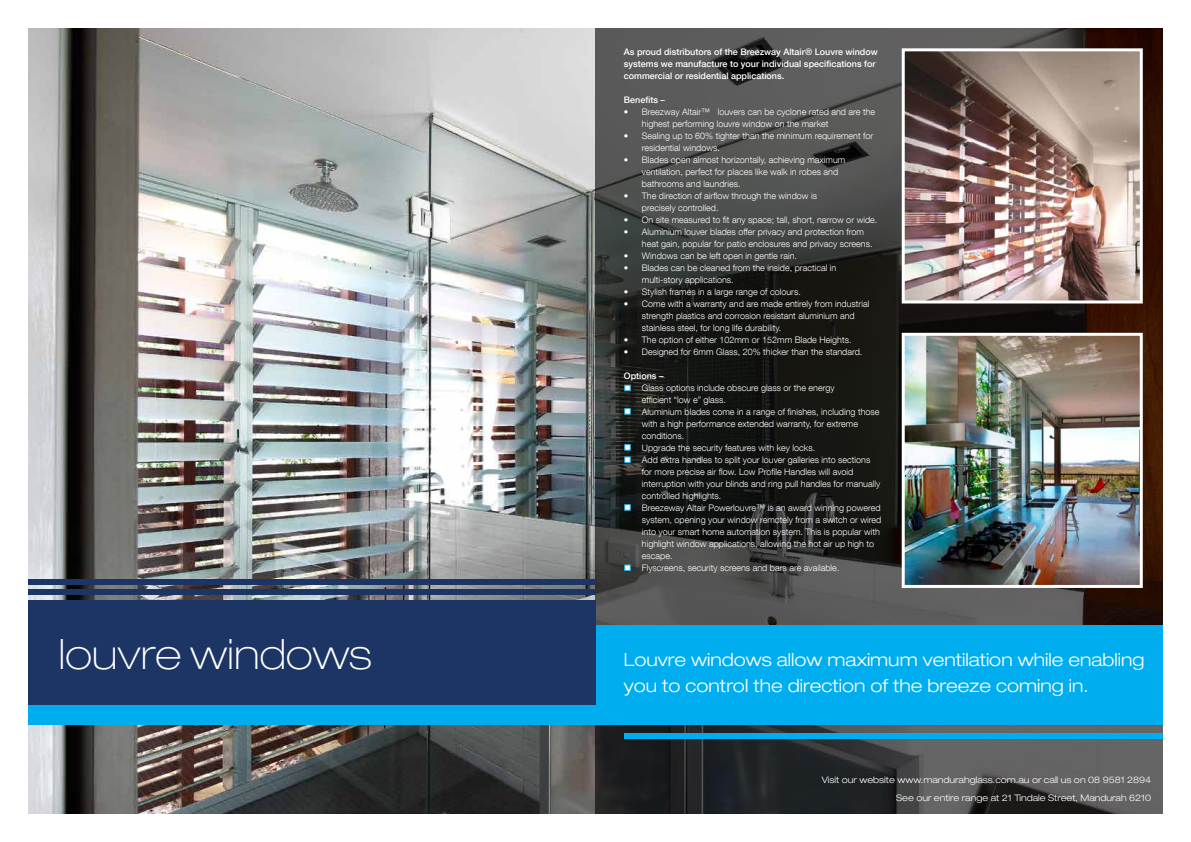
<style>
.page{position:relative;width:1191px;height:842px;background:#fff}
.page>*{position:absolute;margin:0;border:0;box-sizing:border-box;transform-origin:0 0}
.t1{font:100 expanded 42px "Helvetica Neue";color:#fff}
.t2{font:300 expanded 18px/26px "Helvetica Neue";color:#fff}
.t3{font:300 9px/12px "Helvetica Neue LT Com";color:#fff}
.t4{font:500 9px/12px "Helvetica Neue LT Com";color:#fff}
.t5{font:300 expanded 9px/18px "Helvetica Neue";color:#fff;text-align:right}
</style>
<div class="page">
<img style="left:28px;top:28px;width:567px;height:786px">
<svg style="left:595px;top:28px;width:567px;height:786px;background:#373634"></svg>
<img style="left:905px;top:52px;width:233px;height:247px">
<div style="left:901px;top:48px;width:241px;height:255px;border:3px solid #fff"></div>
<img style="left:905px;top:337px;width:233px;height:247px">
<div style="left:901px;top:333px;width:241px;height:255px;border:3px solid #fff"></div>
<div style="left:28px;top:625px;width:1134px;height:100px;background:#00aeef"></div>
<div style="left:624px;top:733px;width:538px;height:5px;background:#00aeef"></div>
<div style="left:28px;top:600px;width:567px;height:104px;background:#1c3564"></div>
<div style="left:28px;top:589px;width:567px;height:6px;background:#1c3564"></div>
<div style="left:28px;top:579px;width:567px;height:6px;background:#1c3564"></div>
<svg style="left:624px;top:385px;width:6px;height:6px"></svg>
<svg style="left:624px;top:408px;width:6px;height:7px"></svg>
<svg style="left:624px;top:444px;width:6px;height:6px"></svg>
<svg style="left:624px;top:456px;width:6px;height:7px"></svg>
<svg style="left:624px;top:504px;width:6px;height:7px"></svg>
<svg style="left:624px;top:565px;width:6px;height:6px"></svg>
<h1 class="t1" style="left:58px;top:629px;width:315px">louvre windows</h1>
<p class="t4" style="left:624px;top:45px;width:255px">As proud distributors of the Breezway Altair® Louvre window systems we manufacture to your individual specifications for commercial or residential applications.</p>
<p class="t4" style="left:624px;top:93px;width:43px">Benefits –</p>
<p class="t3" style="left:642px;top:105px;width:235px;text-indent:-18px">• Breezway Altair™ louvers can be cyclone rated and are the highest performing louvre window on the market</p>
<p class="t3" style="left:642px;top:129px;width:233px;text-indent:-18px">• Sealing up to 60% tighter than the minimum requirement for residential windows.</p>
<p class="t3" style="left:642px;top:153px;width:205px;text-indent:-18px">• Blades open almost horizontally, achieving maximum ventilation, perfect for places like walk in robes and bathrooms and laundries.</p>
<p class="t3" style="left:642px;top:189px;width:177px;text-indent:-18px">• The direction of airflow through the window is precisely controlled.</p>
<p class="t3" style="left:624px;top:213px;width:255px">• On site measured to fit any space; tall, short, narrow or wide.</p>
<p class="t3" style="left:642px;top:225px;width:232px;text-indent:-18px">• Aluminium louver blades offer privacy and protection from heat gain, popular for patio enclosures and privacy screens.</p>
<p class="t3" style="left:624px;top:249px;width:175px">• Windows can be left open in gentle rain.</p>
<p class="t3" style="left:642px;top:261px;width:196px;text-indent:-18px">• Blades can be cleaned from the inside, practical in multi-story applications.</p>
<p class="t3" style="left:624px;top:285px;width:179px">• Stylish frames in a large range of colours.</p>
<p class="t3" style="left:642px;top:297px;width:229px;text-indent:-18px">• Come with a warranty and are made entirely from industrial strength plastics and corrosion resistant aluminium and stainless steel, for long life durability.</p>
<p class="t3" style="left:624px;top:333px;width:229px">• The option of either 102mm or 152mm Blade Heights.</p>
<p class="t3" style="left:624px;top:345px;width:240px">• Designed for 6mm Glass, 20% thicker than the standard.</p>
<p class="t4" style="left:624px;top:369px;width:41px">Options –</p>
<p class="t3" style="left:642px;top:381px;width:241px">Glass options include obscure glass or the energy<br>efficient “low e” glass.<br>Aluminium blades come in a range of finishes, including those with a high performance extended warranty, for extreme conditions.<br>Upgrade the security features with key locks.<br>Add extra handles to split your louver galleries into sections for more precise air flow. Low Profile Handles will avoid interruption with your blinds and ring pull handles for manually controlled highlights.<br>Breezeway Altair Powerlouvre™ is an award winning powered system, opening your window remotely from a switch or wired into your smart home automation system. This is popular with highlight window applications, allowing the hot air up high to escape.<br>Flyscreens, security screens and bars are available.</p>
<h2 class="t2" style="left:624px;top:647px;width:522px">Louvre windows allow maximum ventilation while enabling you to control the direction of the breeze coming in.</h2>
<p class="t5" style="left:821px;top:770px;width:331px">Visit our website www.mandurahglass.com.au or call us on 08 9581 2894<br>See our entire range at 21 Tindale Street, Mandurah 6210</p>
</div>
